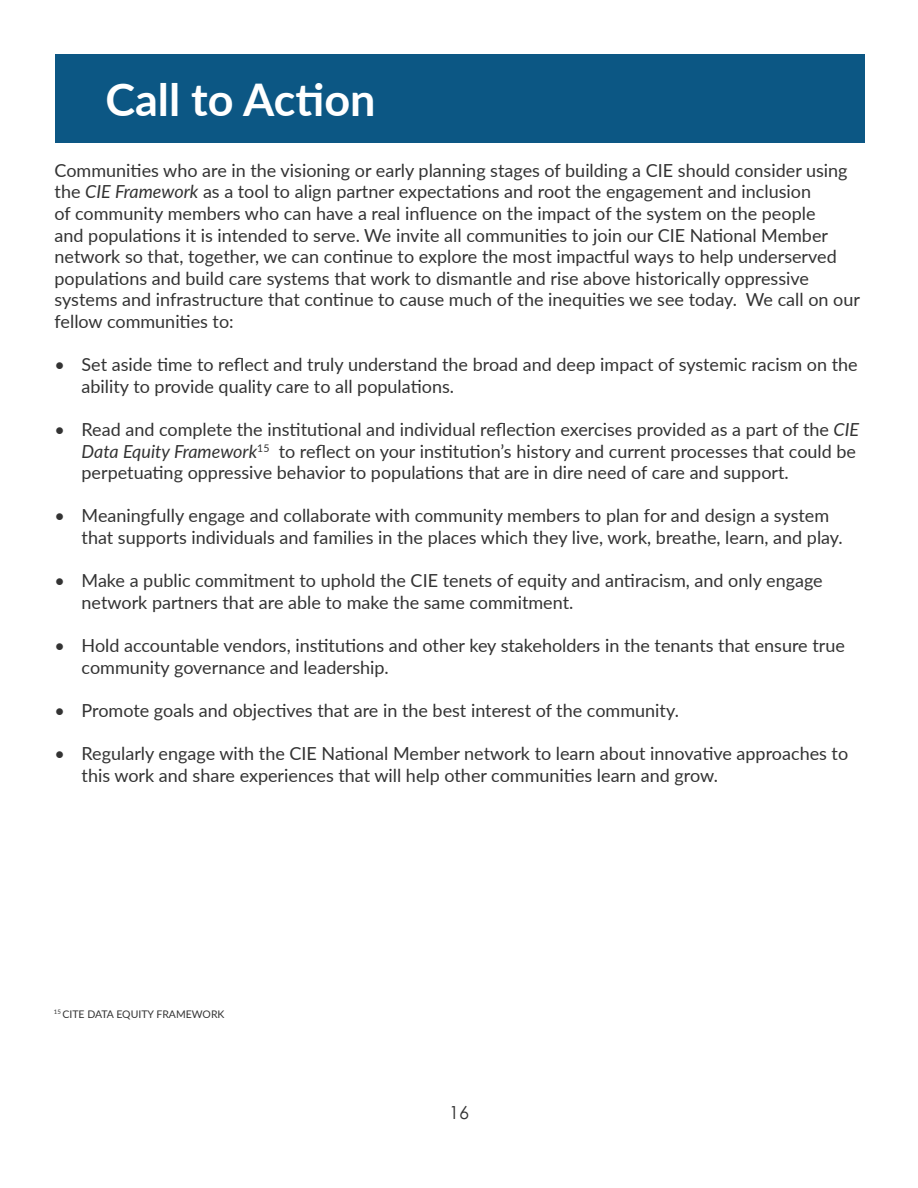
<style>
.page{position:relative;width:918px;height:1188px;background:#fff}
.page>*{position:absolute;margin:0;border:0;box-sizing:border-box;transform-origin:0 0}
.t1{font:700 45px "Lato";color:#fff}
.P1{font:18px/21.6px "Lato";color:#333}
.t2{font:18px "Century Gothic Pro";color:#333}
.P1-2{font:10.5px "Lato";color:#333}
.s1{font-style:italic}
</style>
<div class="page">
<div style="left:55px;top:54px;width:810px;height:88px;background:#0c5784"></div>
<h1 class="t1" style="left:105px;top:67px;width:272px">Call to Action</h1>
<p class="P1" style="left:55px;top:159px;width:807px">Communities who are in the visioning or early planning stages of building a CIE should consider using the <span class="s1">CIE Framework</span> as a tool to align partner expectations and root the engagement and inclusion<br>of community members who can have a real influence on the impact of the system on the people<br>and populations it is intended to serve. We invite all communities to join our CIE National Member network so that, together, we can continue to explore the most impactful ways to help underserved populations and build care systems that work to dismantle and rise above historically oppressive systems and infrastructure that continue to cause much of the inequities we see today. We call on our fellow communities to:</p>
<p class="P1" style="left:82px;top:353px;width:778px;text-indent:-27px">• Set aside time to reflect and truly understand the broad and deep impact of systemic racism on the ability to provide quality care to all populations.</p>
<p class="P1" style="left:82px;top:418px;width:779px;text-indent:-27px">• Read and complete the institutional and individual reflection exercises provided as a part of the <span class="s1">CIE<br>Data Equity Framework</span><sup>15</sup> to reflect on your institution’s history and current processes that could be perpetuating oppressive behavior to populations that are in dire need of care and support.</p>
<p class="P1" style="left:82px;top:504px;width:763px;text-indent:-27px">• Meaningfully engage and collaborate with community members to plan for and design a system that supports individuals and families in the places which they live, work, breathe, learn, and play.</p>
<p class="P1" style="left:82px;top:569px;width:743px;text-indent:-27px">• Make a public commitment to uphold the CIE tenets of equity and antiracism, and only engage network partners that are able to make the same commitment.</p>
<p class="P1" style="left:82px;top:634px;width:765px;text-indent:-27px">• Hold accountable vendors, institutions and other key stakeholders in the tenants that ensure true community governance and leadership.</p>
<p class="P1" style="left:55px;top:699px;width:626px">• Promote goals and objectives that are in the best interest of the community.</p>
<p class="P1" style="left:82px;top:742px;width:768px;text-indent:-27px">• Regularly engage with the CIE National Member network to learn about innovative approaches to this work and share experiences that will help other communities learn and grow.</p>
<p class="P1-2" style="left:54px;top:1007px;width:172px"><sup>15</sup> CITE DATA EQUITY FRAMEWORK</p>
<p class="t2" style="left:449px;top:1102px;width:21px">16</p>
</div>
